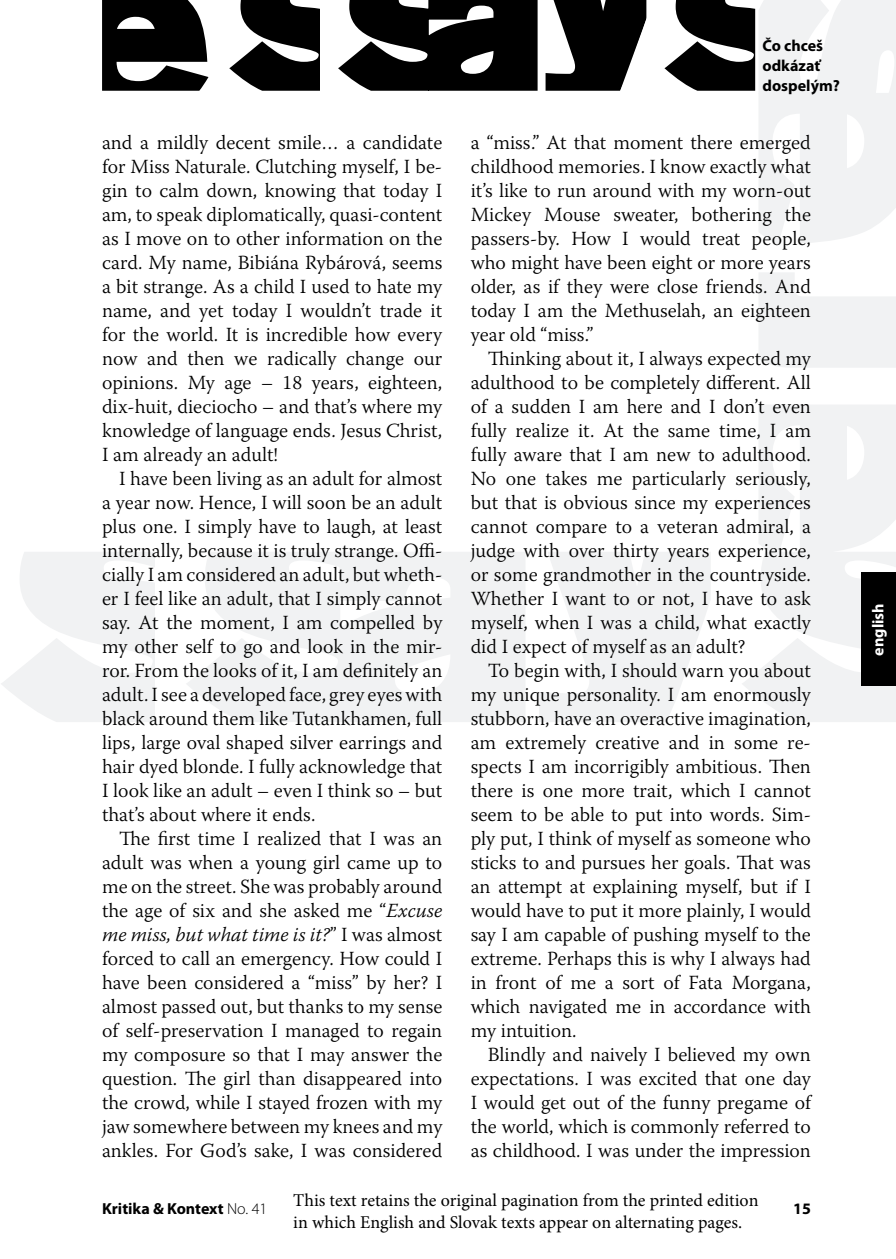
<style>
.page{position:relative;width:896px;height:1259px;background:#fff}
.page>*{position:absolute;margin:0;border:0;box-sizing:border-box;transform-origin:0 0}
.t1{font:300 20px/24px "Warnock Pro";color:#000;text-align:justify}
.t2{font:18px/21.6px "Minion Pro";color:#000}
.t3{font:700 16px/20px "Myriad Pro";color:#000}
.t4{font:700 16px "Myriad Pro";color:#fff}
.s1{font-style:italic}
.s2{font-weight:300}
</style>
<div class="page">
<svg style="left:1px;top:552px;width:895px;height:170px;fill:#f1f2f3"></svg>
<svg style="left:758px;top:0;width:138px;height:557px;fill:#f1f2f3"></svg>
<svg style="left:102px;top:0;width:653px;height:91px;fill:#000"></svg>
<div style="left:862px;top:573px;width:34px;height:113px;background:#000"></div>
<svg style="left:619px;top:15px;width:30px;height:76px"></svg>
<p class="t3" style="left:762px;top:35px;width:79px">Čo chceš odkázať dospelým?</p>
<p class="t1" style="left:471px;top:130px;width:342px">a “miss.” At that moment there emerged childhood memories. I know exactly what it’s like to run around with my worn-out Mickey Mouse sweater, bothering the passers-by. How I would treat people, who might have been eight or more years older, as if they were close friends. And today I am the Methuselah, an eighteen year old “miss.”</p>
<p class="t1" style="left:471px;top:346px;width:342px;text-indent:17px">Thinking about it, I always expected my adulthood to be completely different. All of a sudden I am here and I don’t even fully realize it. At the same time, I am fully aware that I am new to adulthood.<br>No one takes me particularly seriously, but that is obvious since my experiences cannot compare to a veteran admiral, a judge with over thirty years experience, or some grandmother in the countryside.<br>Whether I want to or not, I have to ask myself, when I was a child, what exactly did I expect of myself as an adult?</p>
<p class="t1" style="left:471px;top:658px;width:342px;text-indent:17px">To begin with, I should warn you about my unique personality. I am enormously stubborn, have an overactive imagination, am extremely creative and in some re&shy;spects I am incorrigibly ambitious. Then there is one more trait, which I cannot seem to be able to put into words. Sim&shy;ply put, I think of myself as someone who sticks to and pursues her goals. That was an attempt at explaining myself, but if I would have to put it more plainly, I would say I am capable of pushing myself to the extreme. Perhaps this is why I always had in front of me a sort of Fata Morgana, which navigated me in accordance with my intuition.</p>
<p class="t1" style="left:471px;top:1042px;width:342px;text-indent:17px">Blindly and naively I believed my own expectations. I was excited that one day I would get out of the funny pregame of the world, which is commonly referred to as childhood. I was under the impression</p>
<p class="t2" style="left:293px;top:1189px;width:467px">This text retains the original pagination from the printed edition in which English and Slovak texts appear on alternating pages.</p>
<p class="t1" style="left:102px;top:130px;width:342px">and a mildly decent smile… a candidate for Miss Naturale. Clutching myself, I be&shy;gin to calm down, knowing that today I am, to speak diplomatically, quasi-content as I move on to other information on the card. My name, Bibiána Rybárová, seems a bit strange. As a child I used to hate my name, and yet today I wouldn’t trade it for the world. It is incredible how every now and then we radically change our opinions. My age – 18 years, eighteen, dix-huit, dieciocho – and that’s where my knowledge of language ends. Jesus Christ, I am already an adult!</p>
<p class="t1" style="left:102px;top:466px;width:342px;text-indent:17px">I have been living as an adult for almost a year now. Hence, I will soon be an adult plus one. I simply have to laugh, at least internally, because it is truly strange. Offi&shy;cially I am considered an adult, but wheth&shy;er I feel like an adult, that I simply cannot say. At the moment, I am compelled by my other self to go and look in the mir&shy;ror. From the looks of it, I am definitely an adult. I see a developed face, grey eyes with black around them like Tutankhamen, full lips, large oval shaped silver earrings and hair dyed blonde. I fully acknowledge that I look like an adult – even I think so – but that’s about where it ends.</p>
<p class="t1" style="left:102px;top:826px;width:342px;text-indent:17px">The first time I realized that I was an adult was when a young girl came up to me on the street. She was probably around the age of six and she asked me “<span class="s1">Excuse me miss, but what time is it?</span>” I was almost forced to call an emergency. How could I have been considered a “miss” by her? I almost passed out, but thanks to my sense of self-preservation I managed to regain my composure so that I may answer the question. The girl than disappeared into the crowd, while I stayed frozen with my jaw somewhere between my knees and my ankles. For God’s sake, I was considered</p>
<p class="t3" style="left:102px;top:1197px;width:167px">Kritika &amp; Kontext <span class="s2">No. 41</span></p>
<p class="t3" style="left:793px;top:1197px;width:19px">15</p>
<p class="t4" style="left:867px;top:655px;width:54px;rotate:-90deg">english</p>
</div>
